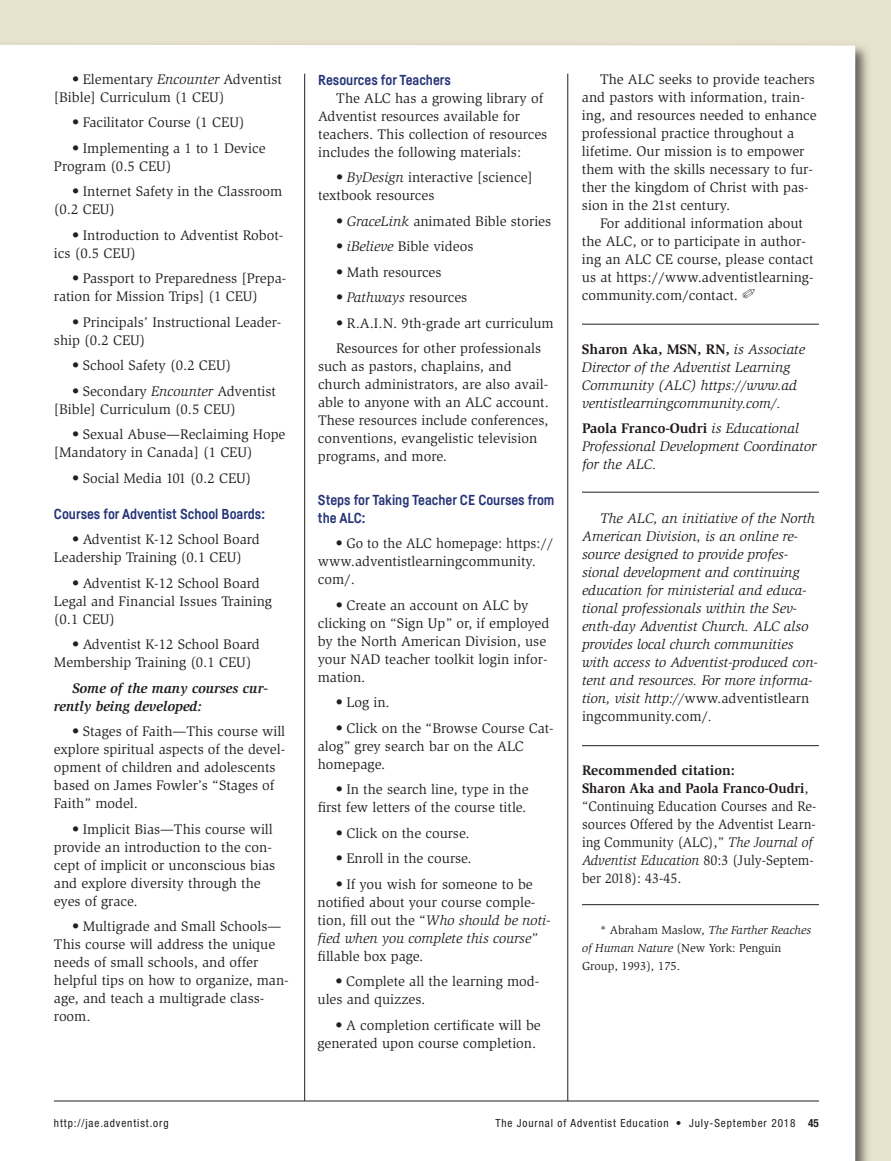
<style>
.page{position:relative;width:891px;height:1161px;background:#e7e2ce}
.page>*{position:absolute;margin:0;border:0;box-sizing:border-box;transform-origin:0 0}
.t1{font:14.25px/18px "Slimbach Std";color:#231f20}
.t2{font:italic 14.25px/18px "Slimbach Std";color:#1f1a19}
.t3{font:14.25px/18px "Slimbach Std";color:#231f20;scale:.95 1}
.t4{font:700 14.25px/18px "Fabrikat";color:#253477}
.t5{font:italic 700 14.25px/18px "Slimbach Std";color:#231f20}
.t6{font:700 14.25px "Slimbach Std";color:#231f20}
.t7{font:italic 12px/18px "Slimbach Std";color:#1f1a19}
.t8{font:condensed 11.25px "Helvetica Neue";letter-spacing:.08em;color:#231f20}
.t9{font:700 condensed 11.25px "Helvetica Neue";color:#231f20}
.s1{font-style:italic}
.s2{font-weight:700;font-style:normal}
.s3{font-style:normal;color:#231f20}
.s4{font-weight:700;color:#1f1a19}
.s5{font-weight:700}
.s6{color:#1f1a19}
.s7{font-style:normal}
</style>
<div class="page">
<img style="left:855px;top:46px;width:13px;height:1115px">
<div style="left:0;top:45px;width:855px;height:1116px;background:#fff"></div>
<hr style="left:304px;top:74px;width:1px;height:1027px;background:#231f20">
<hr style="left:568px;top:74px;width:1px;height:1027px;background:#231f20">
<hr style="left:54px;top:1101px;width:765px;height:1px;background:#231f20">
<hr style="left:582px;top:324px;width:237px;height:1px;background:#231f20">
<hr style="left:582px;top:492px;width:237px;height:1px;background:#231f20">
<hr style="left:582px;top:904px;width:237px;height:1px;background:#231f20">
<hr style="left:582px;top:745px;width:237px;height:1px;background:#231f20">
<p class="t1" style="left:54px;top:71px;width:230px;text-indent:18px">• Elementary <span class="s1">Encounter</span> Adventist [Bible] Curriculum (1 CEU)</p>
<p class="t1" style="left:72px;top:115px;width:174px">• Facilitator Course (1 CEU)</p>
<p class="t1" style="left:54px;top:140px;width:213px;text-indent:18px">• Implementing a 1 to 1 Device<br>Program (0.5 CEU)</p>
<p class="t1" style="left:54px;top:184px;width:230px;text-indent:18px">• Internet Safety in the Classroom (0.2 CEU)</p>
<p class="t1" style="left:54px;top:227px;width:231px;text-indent:18px">• Introduction to Adventist Robot&shy;ics (0.5 CEU)</p>
<p class="t1" style="left:54px;top:271px;width:234px;text-indent:18px">• Passport to Preparedness [Prepa&shy;ration for Mission Trips] (1 CEU)</p>
<p class="t1" style="left:54px;top:314px;width:229px;text-indent:18px">• Principals’ Instructional Leader&shy;ship (0.2 CEU)</p>
<p class="t1" style="left:72px;top:358px;width:161px">• School Safety (0.2 CEU)</p>
<p class="t1" style="left:54px;top:383px;width:224px;text-indent:18px">• Secondary <span class="s1">Encounter</span> Adventist [Bible] Curriculum (0.5 CEU)</p>
<p class="t1" style="left:54px;top:427px;width:233px;text-indent:18px">• Sexual Abuse—Reclaiming Hope [Mandatory in Canada] (1 CEU)</p>
<p class="t1" style="left:72px;top:470px;width:181px">• Social Media 101 (0.2 CEU)</p>
<p class="t4" style="left:54px;top:506px;width:213px">Courses for Adventist School Boards:</p>
<p class="t1" style="left:54px;top:532px;width:207px;text-indent:18px">• Adventist K-12 School Board<br>Leadership Training (0.1 CEU)</p>
<p class="t1" style="left:54px;top:575px;width:220px;text-indent:18px">• Adventist K-12 School Board<br>Legal and Financial Issues Training (0.1 CEU)</p>
<p class="t1" style="left:54px;top:637px;width:207px;text-indent:18px">• Adventist K-12 School Board<br>Membership Training (0.1 CEU)</p>
<p class="t5" style="left:54px;top:680px;width:216px;text-indent:18px">Some of the many courses cur&shy;rently being developed:</p>
<p class="t1" style="left:54px;top:724px;width:233px;text-indent:18px">• Stages of Faith<span class="s1">—</span>This course will explore spiritual aspects of the devel&shy;opment of children and adolescents based on James Fowler’s “Stages of<br>Faith” model.</p>
<p class="t1" style="left:54px;top:821px;width:223px;text-indent:18px">• Implicit Bias<span class="s1">—</span>This course will provide an introduction to the con&shy;cept of implicit or unconscious bias and explore diversity through the eyes of grace.</p>
<p class="t1" style="left:54px;top:919px;width:236px;text-indent:18px">• Multigrade and Small Schools<span class="s1">—<br></span>This course will address the unique needs of small schools, and offer helpful tips on how to organize, man&shy;age, and teach a multigrade class&shy;room.</p>
<p class="t4" style="left:318px;top:72px;width:134px">Resources for Teachers</p>
<p class="t1" style="left:318px;top:90px;width:231px;text-indent:18px">The ALC has a growing library of Adventist resources available for teachers. This collection of resources includes the following materials:</p>
<p class="t1" style="left:318px;top:170px;width:216px;text-indent:18px">• <span class="s1">ByDesign</span> interactive [science] textbook resources</p>
<p class="t1" style="left:336px;top:213px;width:217px">• <span class="s1">GraceLink</span> animated Bible stories</p>
<p class="t1" style="left:336px;top:239px;width:139px">• <span class="s1">iBelieve</span> Bible videos</p>
<p class="t1" style="left:336px;top:264px;width:107px">• Math resources</p>
<p class="t1" style="left:336px;top:290px;width:133px">• <span class="s1">Pathways</span> resources</p>
<p class="t1" style="left:336px;top:315px;width:219px">• R.A.I.N. 9th-grade art curriculum</p>
<p class="t1" style="left:318px;top:341px;width:233px;text-indent:18px">Resources for other professionals such as pastors, chaplains, and church administrators, are also avail&shy;able to anyone with an ALC account.<br>These resources include conferences, conventions, evangelistic television programs, and more.</p>
<p class="t4" style="left:318px;top:492px;width:238px">Steps for Taking Teacher CE Courses from the ALC:</p>
<p class="t1" style="left:318px;top:536px;width:237px;text-indent:18px">• Go to the ALC homepage: https:// www.adventistlearningcommunity. com/.</p>
<p class="t1" style="left:318px;top:597px;width:233px;text-indent:18px">• Create an account on ALC by clicking on “Sign Up” or, if employed by the North American Division, use your NAD teacher toolkit login infor&shy;mation.</p>
<p class="t1" style="left:336px;top:695px;width:55px">• Log in.</p>
<p class="t1" style="left:318px;top:720px;width:238px;text-indent:18px">• Click on the “Browse Course Cat&shy;alog” grey search bar on the ALC homepage.</p>
<p class="t1" style="left:318px;top:782px;width:212px;text-align:right">• In the search line, type in the first few letters of the course title.</p>
<p class="t1" style="left:336px;top:825px;width:135px">• Click on the course.</p>
<p class="t1" style="left:336px;top:851px;width:137px">• Enroll in the course.</p>
<p class="t1" style="left:318px;top:876px;width:234px;text-indent:18px">• If you wish for someone to be notified about your course comple&shy;tion, fill out the “<span class="s1">Who should be noti&shy;fied when you complete this course” </span>fillable box page.</p>
<p class="t1" style="left:318px;top:974px;width:223px;text-indent:18px">• Complete all the learning mod&shy;ules and quizzes.</p>
<p class="t1" style="left:318px;top:1017px;width:225px;text-indent:18px">• A completion certificate will be generated upon course completion.</p>
<p class="t1" style="left:582px;top:71px;width:236px;text-indent:18px">The ALC seeks to provide teachers and pastors with information, train&shy;ing, and resources needed to enhance professional practice throughout a lifetime. Our mission is to empower them with the skills necessary to fur&shy;ther the kingdom of Christ with pas&shy;sion in the 21st century.</p>
<p class="t1" style="left:582px;top:215px;width:233px;text-indent:18px">For additional information about the ALC, or to participate in author&shy;ing an ALC CE course, please contact us at https://www.adventistlearning&shy;community.com/contact. ✐</p>
<p class="t2" style="left:582px;top:341px;width:225px"><span class="s2">Sharon Aka, MSN, RN,</span> is Associate Director of the Adventist Learning Community (ALC) https://www.ad ventistlearningcommunity.com/.</p>
<p class="t2" style="left:582px;top:421px;width:236px"><span class="s2">Paola Franco-Oudri</span> is Educational<br>Professional Development Coordinator for the ALC.</p>
<p class="t2" style="left:582px;top:511px;width:237px;text-indent:18px">The ALC, an initiative of the North American Division, is an online re&shy;source designed to provide profes&shy;sional development and continuing education for ministerial and educa&shy;tional professionals within the Sev&shy;enth-day Adventist Church. ALC also provides local church communities with access to Adventist-produced con&shy;tent and resources. For more informa&shy;tion, visit http://<span class="s3">www.adventistlearn ingcommunity.com/</span>.</p>
<p class="t6" style="left:582px;top:765px;width:155px">Recommended citation:</p>
<p class="t3" style="left:582px;top:781px;width:248px"><span class="s4">Sharon Aka</span> <span class="s5">and</span> <span class="s4">Paola Franco-Oudri</span><span class="s6">, </span>“Continuing Education Courses and Re&shy;sources Offered by the Adventist Learn&shy;ing Community (ALC),” <span class="s1">The Journal of Adventist Education</span> 80:3 (July-Septem&shy;ber 2018): 43-45.</p>
<p class="t7" style="left:582px;top:922px;width:231px;text-indent:18px"><span class="s3">* Abraham Maslow,</span> The Farther Reaches of Human Nature <span class="s7">(New York: Penguin<br>Group, 1993)</span>, <span class="s7">175.</span></p>
<p class="t8" style="left:54px;top:1119px;width:116px">http://jae.adventist.org</p>
<p class="t8" style="left:495px;top:1119px;width:302px">The Journal of Adventist Education • July-September 2018</p>
<p class="t9" style="left:808px;top:1119px;width:12px">45</p>
</div>
